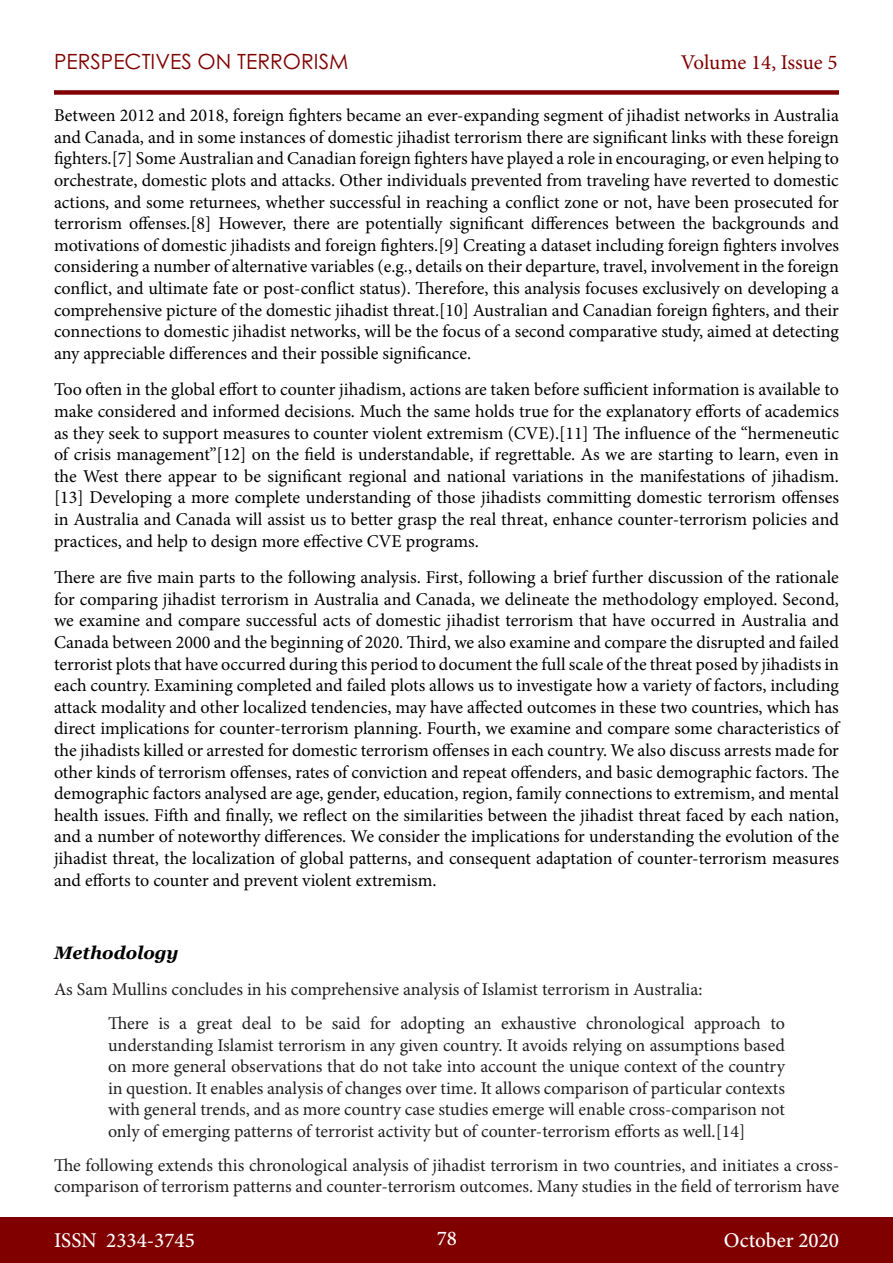
<style>
.page{position:relative;width:893px;height:1263px;background:#fff}
.page>*{position:absolute;margin:0;border:0;box-sizing:border-box;transform-origin:0 0}
.t1{font:500 21px "Minion Pro";color:#fff}
.t2{font:21px "Century Gothic Pro";color:#800000}
.t3{font:21px "Minion Pro";letter-spacing:-.005em;color:#800000}
.Default{font:18px/21.6px "Minion Pro";color:#000;text-align:justify}
.t4{font:18px/21.6px "Minion Pro";letter-spacing:-.005em;color:#231f20;text-align:justify}
.Default-2{font:italic 700 18px "Georgia";color:#000}
</style>
<div class="page">
<div style="left:0;top:1217px;width:893px;height:46px;background:#800000"></div>
<div style="left:54px;top:90px;width:785px;height:5px;background:#800000"></div>
<p class="t2" style="left:54px;top:49px;width:296px">PERSPECTIVES ON TERRORISM</p>
<p class="t3" style="left:681px;top:48px;width:158px">Volume 14, Issue 5</p>
<p class="Default" style="left:54px;top:105px;width:786px">Between 2012 and 2018, foreign fighters became an ever-expanding segment of jihadist networks in Australia and Canada, and in some instances of domestic jihadist terrorism there are significant links with these foreign fighters.[7] Some Australian and Canadian foreign fighters have played a role in encouraging, or even helping to orchestrate, domestic plots and attacks. Other individuals prevented from traveling have reverted to domestic actions, and some returnees, whether successful in reaching a conflict zone or not, have been prosecuted for terrorism offenses.[8] However, there are potentially significant differences between the backgrounds and motivations of domestic jihadists and foreign fighters.[9] Creating a dataset including foreign fighters involves considering a number of alternative variables (e.g., details on their departure, travel, involvement in the foreign conflict, and ultimate fate or post-conflict status). Therefore, this analysis focuses exclusively on developing a comprehensive picture of the domestic jihadist threat.[10] Australian and Canadian foreign fighters, and their connections to domestic jihadist networks, will be the focus of a second comparative study, aimed at detecting any appreciable differences and their possible significance.</p>
<p class="Default" style="left:54px;top:379px;width:787px">Too often in the global effort to counter jihadism, actions are taken before sufficient information is available to make considered and informed decisions. Much the same holds true for the explanatory efforts of academics as they seek to support measures to counter violent extremism (CVE).[11] The influence of the “hermeneutic of crisis management”[12] on the field is understandable, if regrettable. As we are starting to learn, even in the West there appear to be significant regional and national variations in the manifestations of jihadism. [13] Developing a more complete understanding of those jihadists committing domestic terrorism offenses in Australia and Canada will assist us to better grasp the real threat, enhance counter-terrorism policies and practices, and help to design more effective CVE programs.</p>
<p class="Default" style="left:54px;top:567px;width:787px">There are five main parts to the following analysis. First, following a brief further discussion of the rationale for comparing jihadist terrorism in Australia and Canada, we delineate the methodology employed. Second, we examine and compare successful acts of domestic jihadist terrorism that have occurred in Australia and Canada between 2000 and the beginning of 2020. Third, we also examine and compare the disrupted and failed terrorist plots that have occurred during this period to document the full scale of the threat posed by jihadists in each country. Examining completed and failed plots allows us to investigate how a variety of factors, including attack modality and other localized tendencies, may have affected outcomes in these two countries, which has direct implications for counter-terrorism planning. Fourth, we examine and compare some characteristics of the jihadists killed or arrested for domestic terrorism offenses in each country. We also discuss arrests made for other kinds of terrorism offenses, rates of conviction and repeat offenders, and basic demographic factors. The demographic factors analysed are age, gender, education, region, family connections to extremism, and mental health issues. Fifth and finally, we reflect on the similarities between the jihadist threat faced by each nation, and a number of noteworthy differences. We consider the implications for understanding the evolution of the jihadist threat, the localization of global patterns, and consequent adaptation of counter-terrorism measures and efforts to counter and prevent violent extremism.</p>
<p class="Default-2" style="left:54px;top:941px;width:126px">Methodology</p>
<p class="t4" style="left:54px;top:979px;width:650px">As Sam Mullins concludes in his comprehensive analysis of Islamist terrorism in Australia:</p>
<p class="t4" style="left:108px;top:1012px;width:678px">There is a great deal to be said for adopting an exhaustive chronological approach to understanding Islamist terrorism in any given country. It avoids relying on assumptions based on more general observations that do not take into account the unique context of the country in question. It enables analysis of changes over time. It allows comparison of particular contexts with general trends, and as more country case studies emerge will enable cross-comparison not only of emerging patterns of terrorist activity but of counter-terrorism efforts as well.[14]</p>
<p class="t4" style="left:54px;top:1154px;width:787px">The following extends this chronological analysis of jihadist terrorism in two countries, and initiates a cross&shy;comparison of terrorism patterns and counter-terrorism outcomes. Many studies in the field of terrorism have</p>
<p class="t1" style="left:54px;top:1226px;width:142px">ISSN 2334-3745</p>
<p class="t1" style="left:437px;top:1224px;width:22px">78</p>
<p class="t1" style="left:724px;top:1226px;width:117px">October 2020</p>
</div>
